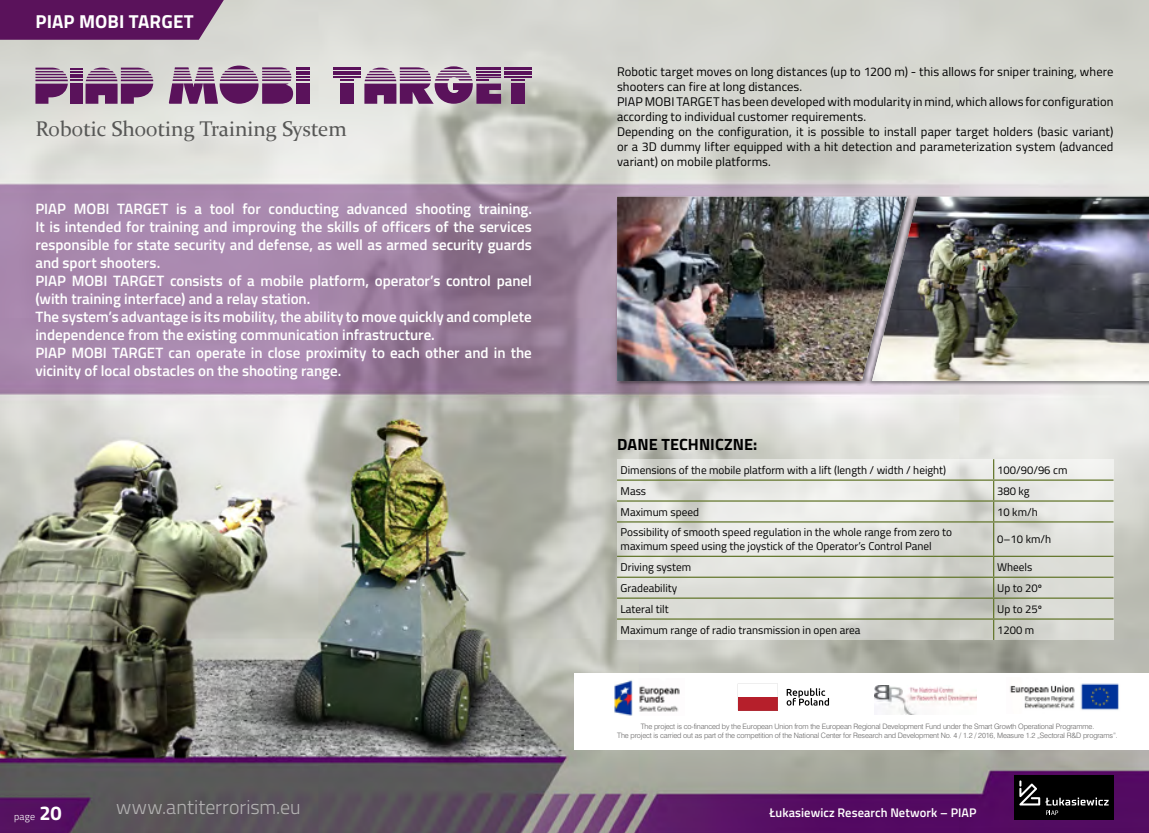
<style>
.page{position:relative;width:1149px;height:833px;background:#fff}
.page>*{position:absolute;margin:0;border:0;box-sizing:border-box;transform-origin:0 0}
.t1{font:21.25px "Constantia";color:#575756}
.t2{font:300 20px "Titillium Web";color:#b3b2b2}
.t3{font:700 18.75px "Titillium Web";letter-spacing:.005em;color:#fff}
.t4{font:700 16.25px "Titillium Web";color:#000}
.t5{font:600 15px/18px "Titillium Web";color:#fff}
.t6{font:12.5px/15px "Titillium Web";letter-spacing:.005em;color:#000}
.t7{font:600 12.5px "Titillium Web";letter-spacing:.01em;color:#fff}
.t8{font:11.25px/13.5px "Titillium Web";color:#000}
.t9{font:300 10px "Titillium Web";color:#fff}
.t10{font:6.88px/8.2px "Swis 721 Lt PL";letter-spacing:-.02em;color:#646363;text-align:center}
.s1{font-weight:700;font-size:20px}
</style>
<div class="page">
<img style="left:0;top:0;width:1148px;height:833px">
<svg style="left:0;top:0;width:224px;height:40px;background:#611d61"></svg>
<svg style="left:35px;top:68px;width:118px;height:36px;background:#8b618a"></svg>
<svg style="left:333px;top:66px;width:198px;height:38px;background:#946c92"></svg>
<svg style="left:169px;top:66px;width:141px;height:38px;background:#90668f"></svg>
<div style="left:866px;top:195px;width:282px;height:190px;background:#000;opacity:.5"></div>
<img style="left:911px;top:197px;width:237px;height:184px">
<div style="left:615px;top:195px;width:296px;height:190px;background:#000;opacity:.5"></div>
<img style="left:617px;top:197px;width:290px;height:184px">
<svg style="left:617px;top:459px;width:496px;height:181px;background:#dcded7"></svg>
<hr style="left:617px;top:479px;width:376px;height:2px;background:#63762c">
<hr style="left:993px;top:479px;width:120px;height:2px;background:#63762c">
<hr style="left:617px;top:500px;width:376px;height:1px;background:#63762c">
<hr style="left:993px;top:500px;width:120px;height:1px;background:#63762c">
<svg style="left:992px;top:459px;width:1px;height:62px"></svg>
<hr style="left:617px;top:521px;width:376px;height:1px;background:#63762c">
<hr style="left:993px;top:521px;width:120px;height:1px;background:#63762c">
<hr style="left:992px;top:522px;width:1px;height:34px;background:#63762c">
<hr style="left:617px;top:556px;width:376px;height:1px;background:#63762c">
<hr style="left:993px;top:556px;width:120px;height:1px;background:#63762c">
<hr style="left:617px;top:576px;width:376px;height:2px;background:#63762c">
<hr style="left:993px;top:576px;width:120px;height:2px;background:#63762c">
<hr style="left:617px;top:597px;width:376px;height:2px;background:#63762c">
<hr style="left:993px;top:597px;width:120px;height:2px;background:#63762c">
<hr style="left:617px;top:618px;width:376px;height:1px;background:#63762c">
<hr style="left:993px;top:618px;width:120px;height:1px;background:#63762c">
<svg style="left:992px;top:557px;width:1px;height:83px"></svg>
<div style="left:574px;top:673px;width:574px;height:76px;background:#fff"></div>
<img style="left:614px;top:680px;width:66px;height:35px">
<img style="left:874px;top:686px;width:101px;height:28px">
<svg style="left:737px;top:683px;width:40px;height:27px"></svg>
<svg style="left:786px;top:688px;width:42px;height:17px"></svg>
<img style="left:1010px;top:683px;width:109px;height:27px">
<div style="left:1013px;top:775px;width:100px;height:45px;background:#000"></div>
<svg style="left:1045px;top:797px;width:63px;height:18px"></svg>
<svg style="left:1019px;top:780px;width:20px;height:25px"></svg>
<p class="t3" style="left:36px;top:7px;width:160px">PIAP MOBI TARGET</p>
<h1 class="t1" style="left:35px;top:114px;width:313px">Robotic Shooting Training System</h1>
<p class="t5" style="left:35px;top:199px;width:498px">PIAP MOBI TARGET is a tool for conducting advanced shooting training.<br>It is intended for training and improving the skills of officers of the services responsible for state security and defense, as well as armed security guards and sport shooters.<br>PIAP MOBI TARGET consists of a mobile platform, operator’s control panel (with training interface) and a relay station.<br>The system’s advantage is its mobility, the ability to move quickly and complete independence from the existing communication infrastructure.<br>PIAP MOBI TARGET can operate in close proximity to each other and in the vicinity of local obstacles on the shooting range.</p>
<p class="t6" style="left:617px;top:64px;width:498px">Robotic target moves on long distances (up to 1200 m) - this allows for sniper training, where shooters can fire at long distances.<br>PIAP MOBI TARGET has been developed with modularity in mind, which allows for configuration according to individual customer requirements.<br>Depending on the configuration, it is possible to install paper target holders (basic variant) or a 3D dummy lifter equipped with a hit detection and parameterization system (advanced variant) on mobile platforms.</p>
<p class="t4" style="left:617px;top:432px;width:142px">DANE TECHNICZNE:</p>
<p class="t8" style="left:620px;top:462px;width:327px">Dimensions of the mobile platform with a lift (length / width / height)</p>
<p class="t8" style="left:996px;top:462px;width:72px">100/90/96 cm</p>
<p class="t8" style="left:620px;top:483px;width:27px">Mass</p>
<p class="t8" style="left:996px;top:483px;width:34px">380 kg</p>
<p class="t8" style="left:620px;top:504px;width:80px">Maximum speed</p>
<p class="t8" style="left:996px;top:504px;width:42px">10 km/h</p>
<p class="t8" style="left:620px;top:525px;width:333px">Possibility of smooth speed regulation in the whole range from zero to maximum speed using the joystick of the Operator’s Control Panel</p>
<p class="t8" style="left:996px;top:532px;width:55px">0–10 km/h</p>
<p class="t8" style="left:620px;top:559px;width:72px">Driving system</p>
<p class="t8" style="left:996px;top:559px;width:37px">Wheels</p>
<p class="t8" style="left:620px;top:580px;width:58px">Gradeability</p>
<p class="t8" style="left:996px;top:580px;width:46px">Up to 20º</p>
<p class="t8" style="left:620px;top:601px;width:50px">Lateral tilt</p>
<p class="t8" style="left:996px;top:601px;width:46px">Up to 25º</p>
<p class="t8" style="left:620px;top:622px;width:241px">Maximum range of radio transmission in open area</p>
<p class="t8" style="left:996px;top:622px;width:39px">1200 m</p>
<p class="t10" style="left:617px;top:722px;width:502px">The project is co-financed by the European Union from the European Regional Development Fund under the Smart Growth Operational Programme.<br>The project is carried out as part of the competition of the National Center for Research and Development No. 4 / 1.2 / 2016, Measure 1.2 „Sectoral R&amp;D programs”.</p>
<p class="t9" style="left:14px;top:809px;width:49px">page <span class="s1">20</span></p>
<h2 class="t2" style="left:116px;top:792px;width:186px">www.antiterrorism.eu</h2>
<p class="t7" style="left:769px;top:803px;width:209px">Łukasiewicz Research Network – PIAP</p>
</div>
